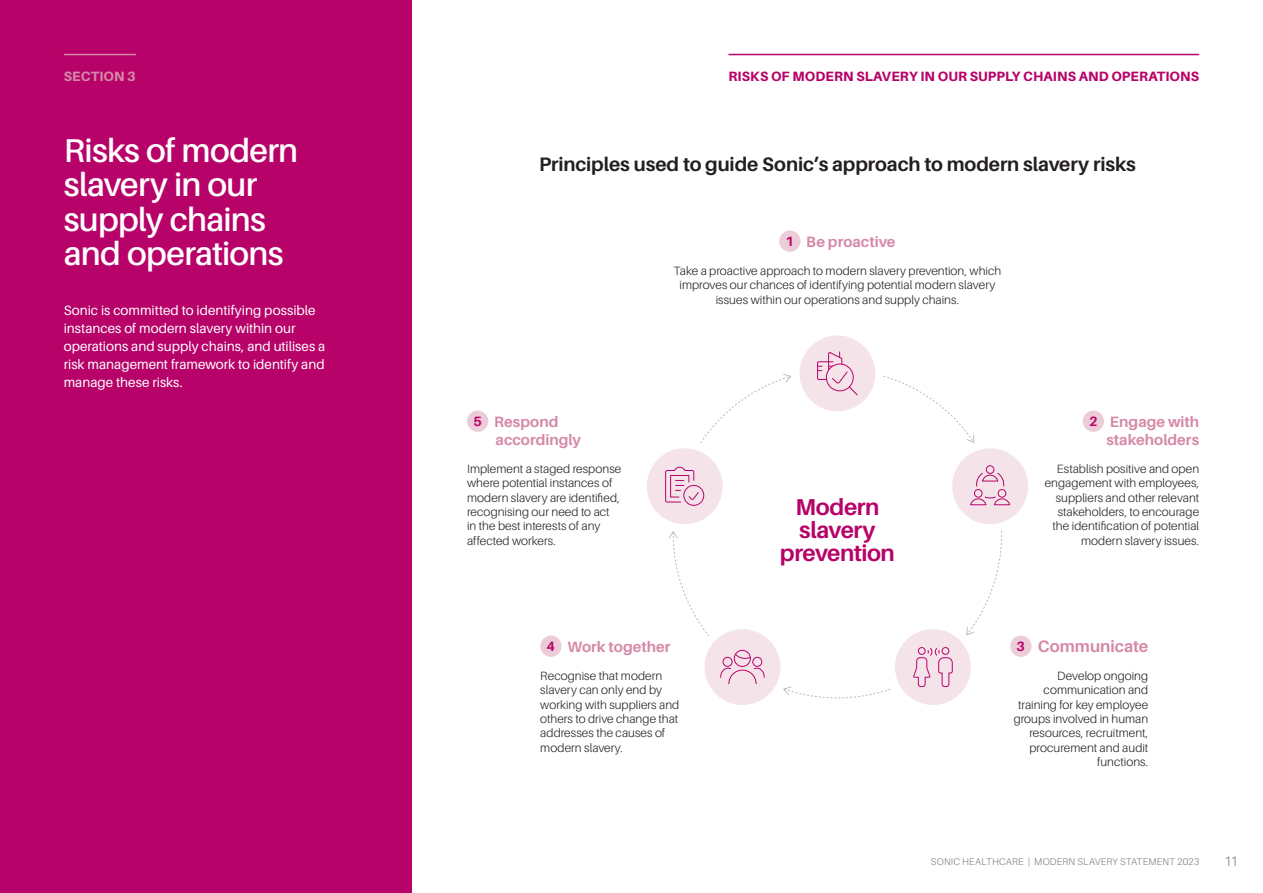
<style>
.page{position:relative;width:1263px;height:893px;background:#fff}
.page>*{position:absolute;margin:0;border:0;box-sizing:border-box;transform-origin:0 0}
.t1{font:600 33px/34.5px "Aileron";letter-spacing:-.02em;color:#fff}
.t2{font:700 22.95px/23px "Aileron";letter-spacing:-.02em;color:#b70369;text-align:center}
.t3{font:700 19.5px "Aileron";letter-spacing:-.005em;color:#231f20}
.t4{font:700 16.5px "Aileron";color:#d588a8}
.t5{font:700 15px/18px "Aileron";color:#d588a8}
.t6{font:13.5px/18px "Aileron";color:#fff}
.t7{font:800 13.5px "Aileron";letter-spacing:.01em;color:#b70369}
.t8{font:800 13.5px "Aileron";letter-spacing:.01em;color:#d588a8}
.t9{font:300 13.5px "Aileron";color:#787d83}
.t10{font:300 12px/14.4px "Aileron";letter-spacing:.005em;color:#231f20}
.t11{font:300 9.75px "Aileron";letter-spacing:.015em;color:#787d83}
.s1{font-size:13.5px;color:#b70369}
</style>
<div class="page">
<div style="left:0;top:0;width:412px;height:893px;background:#b70369"></div>
<div style="left:799px;top:335px;width:76px;height:76px;background:#f5e3ea;border-radius:50%"></div>
<div style="left:895px;top:629px;width:76px;height:76px;background:#f5e3ea;border-radius:50%"></div>
<div style="left:704px;top:629px;width:76px;height:76px;background:#f5e3ea;border-radius:50%"></div>
<div style="left:647px;top:448px;width:76px;height:76px;background:#f5e3ea;border-radius:50%"></div>
<div style="left:952px;top:448px;width:76px;height:76px;background:#f5e3ea;border-radius:50%"></div>
<div style="left:986px;top:465px;width:8px;height:9px;border:1px solid #b70369;border-radius:50%"></div>
<div style="left:974px;top:489px;width:8px;height:9px;border:1px solid #b70369;border-radius:50%"></div>
<div style="left:998px;top:489px;width:8px;height:9px;border:1px solid #b70369;border-radius:50%"></div>
<svg style="left:970px;top:496px;width:41px;height:10px"></svg>
<svg style="left:976px;top:472px;width:28px;height:15px"></svg>
<svg style="left:700px;top:374px;width:91px;height:69px"></svg>
<svg style="left:883px;top:376px;width:91px;height:67px"></svg>
<svg style="left:669px;top:531px;width:40px;height:105px"></svg>
<svg style="left:783px;top:687px;width:108px;height:12px"></svg>
<svg style="left:966px;top:531px;width:36px;height:104px"></svg>
<svg style="left:913px;top:647px;width:40px;height:40px"></svg>
<div style="left:722px;top:657px;width:11px;height:10px;border:1px solid #b70369;border-radius:50%"></div>
<div style="left:752px;top:657px;width:10px;height:10px;border:1px solid #b70369;border-radius:50%"></div>
<svg style="left:720px;top:667px;width:45px;height:18px"></svg>
<svg style="left:734px;top:653px;width:17px;height:6px"></svg>
<div style="left:734px;top:650px;width:17px;height:17px;border:1px solid #b70369;border-radius:50%"></div>
<svg style="left:665px;top:466px;width:40px;height:40px"></svg>
<svg style="left:817px;top:352px;width:41px;height:44px"></svg>
<div style="left:779px;top:231px;width:21px;height:21px;background:#ecccd9;border-radius:50%"></div>
<div style="left:467px;top:411px;width:21px;height:21px;background:#ecccd9;border-radius:50%"></div>
<div style="left:1083px;top:411px;width:21px;height:21px;background:#ecccd9;border-radius:50%"></div>
<div style="left:1010px;top:636px;width:21px;height:21px;background:#ecccd9;border-radius:50%"></div>
<div style="left:540px;top:636px;width:21px;height:21px;background:#ecccd9;border-radius:50%"></div>
<hr style="left:64px;top:54px;width:72px;height:1px;background:#d588a8">
<hr style="left:728px;top:54px;width:471px;height:1px;background:#b70369">
<p class="t8" style="left:64px;top:68px;width:74px">SECTION 3</p>
<p class="t7" style="left:728px;top:68px;width:260px">RISKS OF MODERN SLAVERY IN OUR SUPP</p>
<p class="t7" style="left:1005px;top:68px;width:195px">LY CHAINS AND OPERATIONS</p>
<h1 class="t1" style="left:64px;top:133px;width:236px">Risks of modern slavery in our supply chains and operations</h1>
<p class="t6" style="left:64px;top:301px;width:263px">Sonic is committed to identifying possible instances of modern slavery within our operations and supply chains, and utilises a risk management framework to identify and manage these risks.</p>
<h3 class="t3" style="left:539px;top:153px;width:598px">Principles used to guide Sonic’s approach to modern slavery risks</h3>
<p class="t5" style="left:785px;top:233px;width:112px"><span class="s1">1</span> Be proactive</p>
<p class="t10" style="left:673px;top:263px;width:329px;text-align:center">Take a proactive approach to modern slavery prevention, which improves our chances of identifying potential modern slavery issues within our operations and supply chains.</p>
<p class="t5" style="left:496px;top:413px;width:87px;text-indent:-22px"><span class="s1">5</span> Respond accordingly</p>
<p class="t10" style="left:467px;top:461px;width:156px">Implement a staged response where potential instances of modern slavery are identified, recognising our need to act in the best interests of any affected workers.</p>
<p class="t5" style="left:546px;top:638px;width:125px"><span class="s1">4</span> Work together</p>
<p class="t10" style="left:540px;top:668px;width:141px">Recognise that modern slavery can only end by working with suppliers and others to drive change that addresses the causes of modern slavery.</p>
<h2 class="t2" style="left:780px;top:496px;width:116px">Modern slavery prevention</h2>
<p class="t5" style="left:1089px;top:413px;width:112px;text-align:right"><span class="s1">2</span> Engage with stakeholders</p>
<p class="t10" style="left:1045px;top:461px;width:156px;text-align:right">Establish positive and open engagement with employees, suppliers and other relevant stakeholders, to encourage the identification of potential modern slavery issues.</p>
<h3 class="t4" style="left:1016px;top:637px;width:133px"><span class="s1">3</span> Communicate</h3>
<p class="t10" style="left:1014px;top:668px;width:136px;text-align:right">Develop ongoing communication and training for key employee groups involved in human resources, recruitment, procurement and audit functions.</p>
<p class="t11" style="left:931px;top:856px;width:270px">SONIC HEALTHCARE | MODERN SLAVERY STATEMENT 2023</p>
<p class="t9" style="left:1224px;top:854px;width:15px">11</p>
</div>
